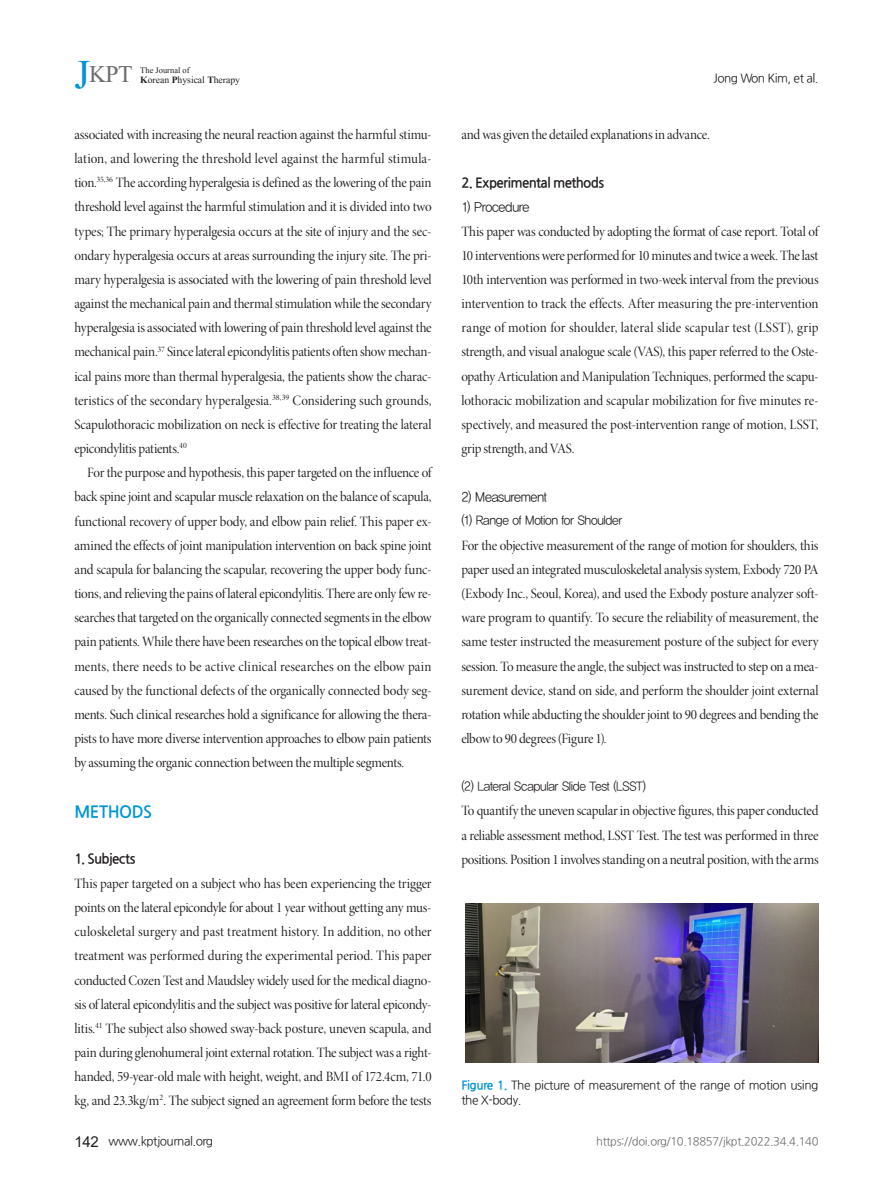
<style>
.page{position:relative;width:893px;height:1191px;background:#fff}
.page>*{position:absolute;margin:0;border:0;box-sizing:border-box;transform-origin:0 0}
.t1{font:30px "Aparajita";color:#6c6d70}
.본문__대제목{font:16.5px "Nanum Gothic OTF Bold";letter-spacing:-.025em;color:#0095d9}
.t2{font:15px "Arial";color:#231f20}
.본문{font:14.25px/24.2px "Minion Pro Disp";letter-spacing:-.02em;color:#231f20;text-align:justify;scale:.96 1}
.본문__중제목{font:13.5px "Nanum Gothic OTF Bold";letter-spacing:-.045em;color:#231f20}
.본문_소제목1{font:13.5px "YDVYGO32";letter-spacing:-.03em;color:#231f20;scale:.95 1}
.본문_소제목2{font:12.75px "YDVYGO32";letter-spacing:-.025em;color:#231f20;scale:.95 1}
.표_제목__그림_설명{font:12px/15.6px "Nanum Gothic OTF";letter-spacing:-.035em;color:#231f20}
.하시라{font:12px "Nanum Gothic OTF";letter-spacing:-.04em;color:#231f20}
.t3{font:12px "Aparajita";color:#231f20}
.t4{font:11.25px "Nanum Gothic OTF";letter-spacing:-.03em;color:#6c6d70}
.t5{font:10.5px "Aparajita";color:#231f20}
.s1{font-size:51px;color:#0095d9}
.s2{font-weight:700}
.s3{font-family:"Nanum Gothic OTF Bold";color:#0095d9}
</style>
<div class="page">
<img style="left:465px;top:903px;width:354px;height:159px">
<p class="t1" style="left:74px;top:60px;width:60px"><span class="s1">J</span>KPT</p>
<p class="t5" style="left:140px;top:65px;width:51px">The Journal of</p>
<p class="t3" style="left:140px;top:74px;width:101px"><span class="s2">K</span>orean <span class="s2">P</span>hysical <span class="s2">T</span>herapy</p>
<p class="하시라" style="left:713px;top:71px;width:107px">Jong Won Kim, et al.</p>
<p class="본문" style="left:74px;top:123px;width:374px">associated with increasing the neural reaction against the harmful stimu&shy;lation, and lowering the threshold level against the harmful stimula&shy;tion.<sup>35,36</sup> The according hyperalgesia is defined as the lowering of the pain threshold level against the harmful stimulation and it is divided into two types; The primary hyperalgesia occurs at the site of injury and the sec&shy;ondary hyperalgesia occurs at areas surrounding the injury site. The pri&shy;mary hyperalgesia is associated with the lowering of pain threshold level against the mechanical pain and thermal stimulation while the secondary hyperalgesia is associated with lowering of pain threshold level against the mechanical pain.<sup>37</sup> Since lateral epicondylitis patients often show mechan&shy;ical pains more than thermal hyperalgesia, the patients show the charac&shy;teristics of the secondary hyperalgesia.<sup>38,39</sup> Considering such grounds, Scapulothoracic mobilization on neck is effective for treating the lateral epicondylitis patients.<sup>40</sup></p>
<p class="본문" style="left:74px;top:461px;width:374px;text-indent:13px">For the purpose and hypothesis, this paper targeted on the influence of back spine joint and scapular muscle relaxation on the balance of scapula, functional recovery of upper body, and elbow pain relief. This paper ex&shy;amined the effects of joint manipulation intervention on back spine joint and scapula for balancing the scapular, recovering the upper body func&shy;tions, and relieving the pains of lateral epicondylitis. There are only few re&shy;searches that targeted on the organically connected segments in the elbow pain patients. While there have been researches on the topical elbow treat&shy;ments, there needs to be active clinical researches on the elbow pain caused by the functional defects of the organically connected body seg&shy;ments. Such clinical researches hold a significance for allowing the thera&shy;pists to have more diverse intervention approaches to elbow pain patients by assuming the organic connection between the multiple segments.</p>
<p class="본문__대제목" style="left:74px;top:803px;width:79px">METHODS</p>
<p class="본문__중제목" style="left:74px;top:852px;width:63px">1. Subjects</p>
<p class="본문" style="left:74px;top:871px;width:374px">This paper targeted on a subject who has been experiencing the trigger points on the lateral epicondyle for about 1 year without getting any mus&shy;culoskeletal surgery and past treatment history. In addition, no other treatment was performed during the experimental period. This paper conducted Cozen Test and Maudsley widely used for the medical diagno&shy;sis of lateral epicondylitis and the subject was positive for lateral epicondy&shy;litis.<sup>41</sup> The subject also showed sway-back posture, uneven scapula, and pain during glenohumeral joint external rotation. The subject was a right&shy;handed, 59-year-old male with height, weight, and BMI of 172.4cm, 71.0 kg, and 23.3kg/m<sup>2</sup>. The subject signed an agreement form before the tests</p>
<p class="본문" style="left:461px;top:123px;width:260px">and was given the detailed explanations in advance.</p>
<p class="본문__중제목" style="left:461px;top:175px;width:144px">2. Experimental methods</p>
<p class="본문_소제목1" style="left:461px;top:198px;width:73px">1) Procedure</p>
<p class="본문" style="left:461px;top:219px;width:374px">This paper was conducted by adopting the format of case report. Total of 10 interventions were performed for 10 minutes and twice a week. The last 10th intervention was performed in two-week interval from the previous intervention to track the effects. After measuring the pre-intervention range of motion for shoulder, lateral slide scapular test (LSST), grip strength, and visual analogue scale (VAS), this paper referred to the Oste&shy;opathy Articulation and Manipulation Techniques, performed the scapu&shy;lothoracic mobilization and scapular mobilization for five minutes re&shy;spectively, and measured the post-intervention range of motion, LSST, grip strength, and VAS.</p>
<p class="본문_소제목1" style="left:461px;top:488px;width:91px">2) Measurement</p>
<p class="본문_소제목2" style="left:461px;top:512px;width:171px">(1) Range of Motion for Shoulder</p>
<p class="본문" style="left:461px;top:533px;width:374px">For the objective measurement of the range of motion for shoulders, this paper used an integrated musculoskeletal analysis system, Exbody 720 PA (Exbody Inc., Seoul, Korea), and used the Exbody posture analyzer soft&shy;ware program to quantify. To secure the reliability of measurement, the same tester instructed the measurement posture of the subject for every session. To measure the angle, the subject was instructed to step on a mea&shy;surement device, stand on side, and perform the shoulder joint external rotation while abducting the shoulder joint to 90 degrees and bending the elbow to 90 degrees (Figure 1).</p>
<p class="본문_소제목2" style="left:461px;top:777px;width:196px">(2) Lateral Scapular Slide Test (LSST)</p>
<p class="본문" style="left:461px;top:799px;width:374px">To quantify the uneven scapular in objective figures, this paper conducted a reliable assessment method, LSST Test. The test was performed in three positions. Position 1 involves standing on a neutral position, with the arms</p>
<p class="표_제목__그림_설명" style="left:461px;top:1076px;width:359px"><span class="s3">Figure 1.</span> The picture of measurement of the range of motion using the X-body.</p>
<p class="t2" style="left:74px;top:1131px;width:26px">142</p>
<p class="하시라" style="left:108px;top:1134px;width:106px">www.kptjournal.org</p>
<p class="t4" style="left:596px;top:1134px;width:224px">https://doi.org/10.18857/jkpt.2022.34.4.140</p>
</div>
